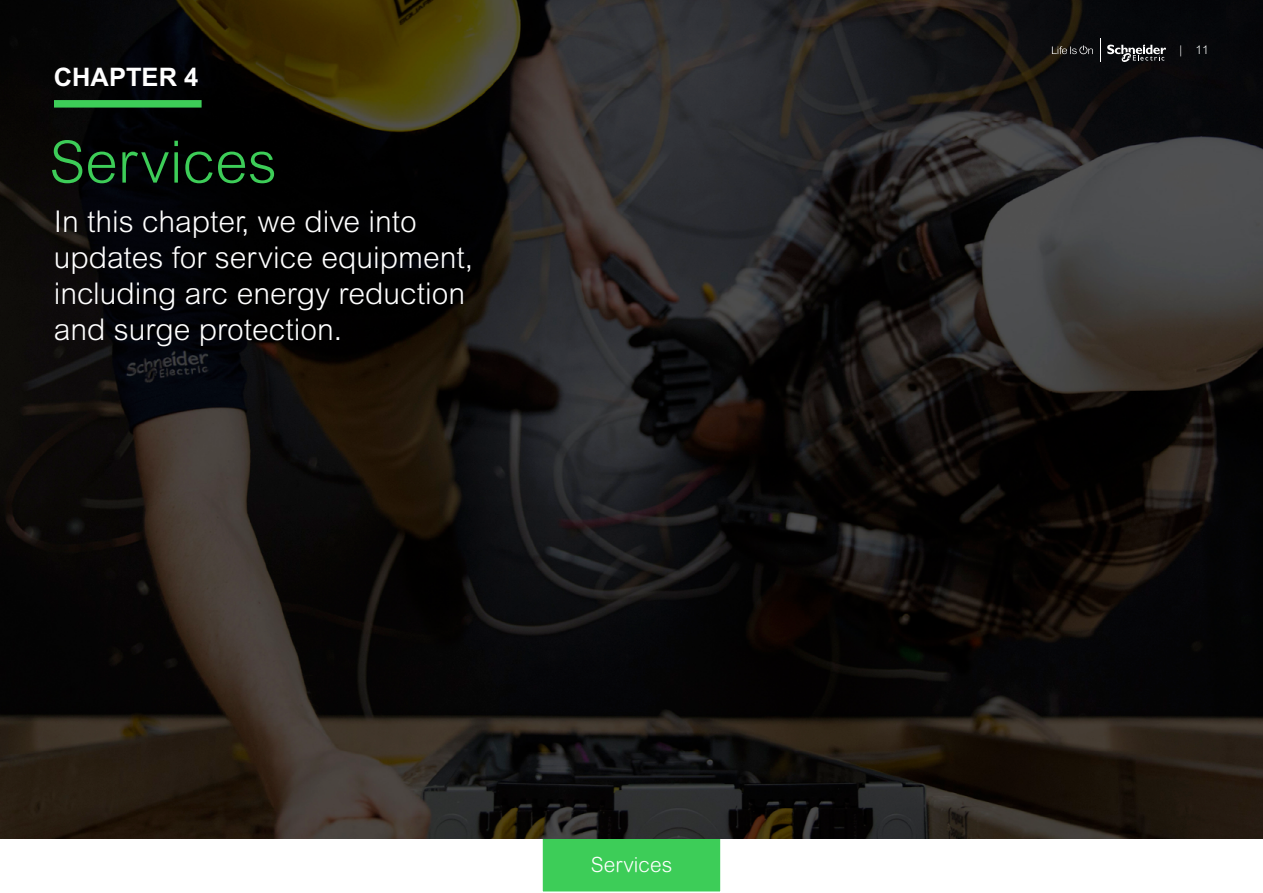
<style>
.page{position:relative;width:1263px;height:893px;background:#fff}
.page>*{position:absolute;margin:0;border:0;box-sizing:border-box;transform-origin:0 0}
.Green_title_39_39{font:300 58.5px "Arial MT Pro";color:#3dcd58}
.Subtitle-white_20_A{font:300 30px/36px "Arial MT Pro";color:#fff}
.Chapter{font:700 25.5px "Arial MT Pro";color:#fff}
.t1{font:300 21px "Arial Rounded MT Std";color:#fff}
.t2{font:300 12px "Arial MT Pro";color:#fff}
</style>
<div class="page">
<img style="left:0;top:0;width:1263px;height:839px">
<div style="left:54px;top:100px;width:148px;height:8px;background:#3dcd58"></div>
<svg style="left:1052px;top:45px;width:41px;height:9px"></svg>
<svg style="left:1107px;top:45px;width:59px;height:18px"></svg>
<svg style="left:1100px;top:39px;width:1px;height:23px"></svg>
<svg style="left:540px;top:837px;width:182px;height:55px;background:#43c95c"></svg>
<p class="Chapter" style="left:54px;top:62px;width:146px">CHAPTER 4</p>
<p class="Green_title_39_39" style="left:50px;top:126px;width:229px">Services</p>
<p class="Subtitle-white_20_A" style="left:54px;top:204px;width:421px">In this chapter, we dive into updates for service equipment, including arc energy reduction and surge protection.</p>
<p class="t1" style="left:591px;top:853px;width:83px">Services</p>
<p class="t2" style="left:1179px;top:42px;width:31px">| 11</p>
</div>
